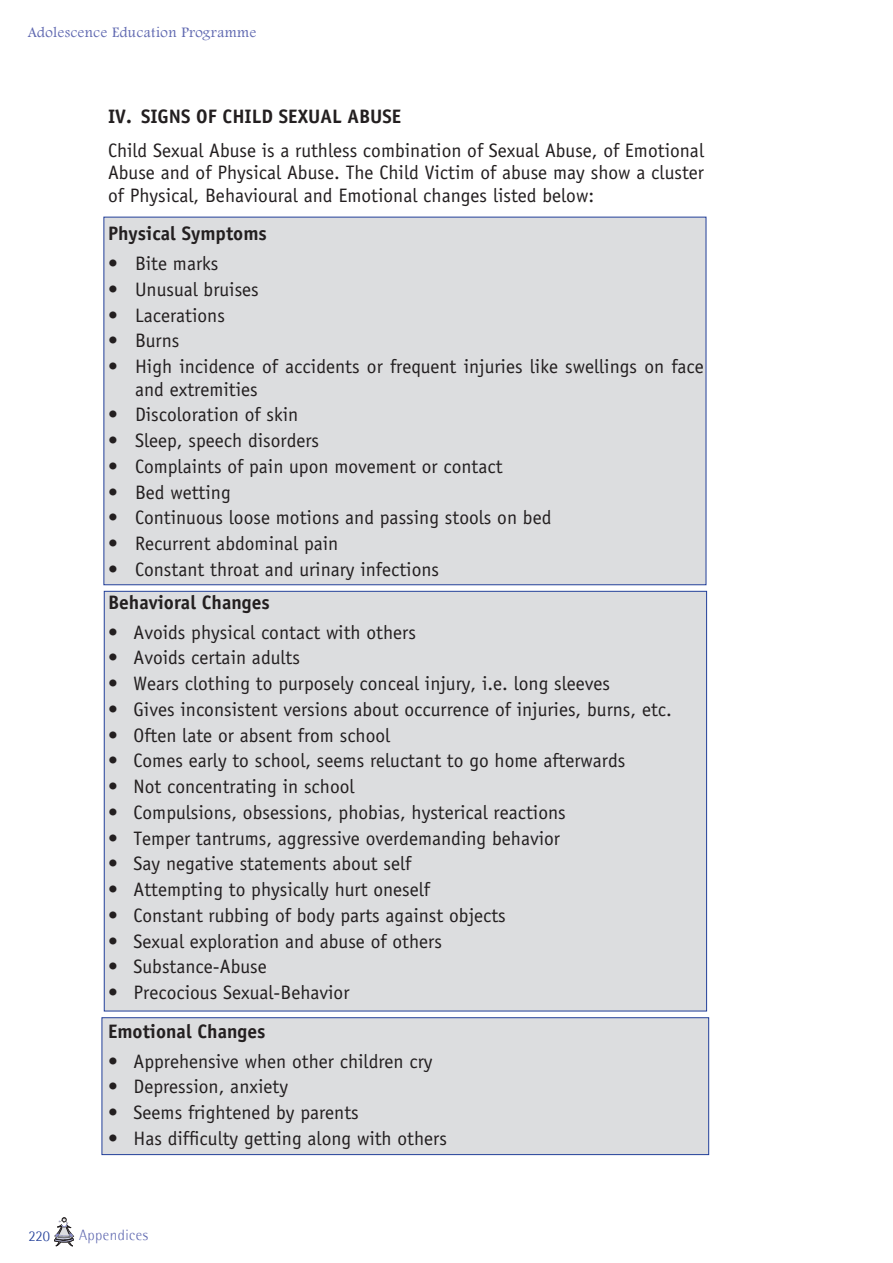
<style>
.page{position:relative;width:893px;height:1263px;background:#fff}
.page>*{position:absolute;margin:0;border:0;box-sizing:border-box;transform-origin:0 0}
.indent2{font:19.5px/22.5px "Officina Sans";color:#231f20;text-align:justify}
.indent2-2{font:700 19.5px "Officina Sans";color:#231f20}
.t1{font:15px "Footlight MT Light";letter-spacing:.03em;color:#5f68b0}
.t2{font:300 15px "Rotis Semi Sans";letter-spacing:.03em;color:#5f68b0}
.t3{font:300 15px "Rotis Semi Sans";color:#223f99}
</style>
<div class="page">
<svg style="left:54px;top:1217px;width:20px;height:29px"></svg>
<div style="left:104px;top:217px;width:602px;height:368px;background:#dcdddf;border:1px solid #223f99"></div>
<div style="left:104px;top:591px;width:603px;height:420px;background:#dcdddf;border:1px solid #223f99"></div>
<div style="left:102px;top:1017px;width:607px;height:138px;background:#dcdddf;border:1px solid #223f99"></div>
<p class="t1" style="left:28px;top:24px;width:230px">Adolescence Education Programme</p>
<p class="indent2-2" style="left:108px;top:105px;width:295px">IV. SIGNS OF CHILD SEXUAL ABUSE</p>
<p class="indent2" style="left:108px;top:139px;width:597px">Child Sexual Abuse is a ruthless combination of Sexual Abuse, of Emotional Abuse and of Physical Abuse. The Child Victim of abuse may show a cluster of Physical, Behavioural and Emotional changes listed below:</p>
<p class="indent2-2" style="left:108px;top:222px;width:160px">Physical Symptoms</p>
<p class="indent2" style="left:108px;top:252px;width:112px">• Bite marks</p>
<p class="indent2" style="left:108px;top:278px;width:152px">• Unusual bruises</p>
<p class="indent2" style="left:108px;top:304px;width:118px">• Lacerations</p>
<p class="indent2" style="left:108px;top:329px;width:73px">• Burns</p>
<p class="indent2" style="left:135px;top:355px;width:570px;text-indent:-27px">• High incidence of accidents or frequent injuries like swellings on face and extremities</p>
<p class="indent2" style="left:108px;top:403px;width:192px">• Discoloration of skin</p>
<p class="indent2" style="left:108px;top:429px;width:213px">• Sleep, speech disorders</p>
<p class="indent2" style="left:108px;top:455px;width:396px">• Complaints of pain upon movement or contact</p>
<p class="indent2" style="left:108px;top:481px;width:124px">• Bed wetting</p>
<p class="indent2" style="left:108px;top:506px;width:445px">• Continuous loose motions and passing stools on bed</p>
<p class="indent2" style="left:108px;top:532px;width:232px">• Recurrent abdominal pain</p>
<p class="indent2" style="left:108px;top:558px;width:333px">• Constant throat and urinary infections</p>
<p class="indent2-2" style="left:108px;top:590px;width:163px">Behavioral Changes</p>
<p class="indent2" style="left:108px;top:621px;width:309px">• Avoids physical contact with others</p>
<p class="indent2" style="left:108px;top:647px;width:193px">• Avoids certain adults</p>
<p class="indent2" style="left:108px;top:672px;width:504px">• Wears clothing to purposely conceal injury, i.e. long sleeves</p>
<p class="indent2" style="left:108px;top:698px;width:565px">• Gives inconsistent versions about occurrence of injuries, burns, etc.</p>
<p class="indent2" style="left:108px;top:724px;width:284px">• Often late or absent from school</p>
<p class="indent2" style="left:108px;top:750px;width:519px">• Comes early to school, seems reluctant to go home afterwards</p>
<p class="indent2" style="left:108px;top:775px;width:248px">• Not concentrating in school</p>
<p class="indent2" style="left:108px;top:801px;width:459px">• Compulsions, obsessions, phobias, hysterical reactions</p>
<p class="indent2" style="left:108px;top:827px;width:453px">• Temper tantrums, aggressive overdemanding behavior</p>
<p class="indent2" style="left:108px;top:853px;width:305px">• Say negative statements about self</p>
<p class="indent2" style="left:108px;top:878px;width:324px">• Attempting to physically hurt oneself</p>
<p class="indent2" style="left:108px;top:904px;width:399px">• Constant rubbing of body parts against objects</p>
<p class="indent2" style="left:108px;top:930px;width:335px">• Sexual exploration and abuse of others</p>
<p class="indent2" style="left:108px;top:955px;width:160px">• Substance-Abuse</p>
<p class="indent2" style="left:108px;top:981px;width:243px">• Precocious Sexual-Behavior</p>
<p class="indent2-2" style="left:108px;top:1019px;width:159px">Emotional Changes</p>
<p class="indent2" style="left:108px;top:1050px;width:326px">• Apprehensive when other children cry</p>
<p class="indent2" style="left:108px;top:1075px;width:182px">• Depression, anxiety</p>
<p class="indent2" style="left:108px;top:1101px;width:252px">• Seems frightened by parents</p>
<p class="indent2" style="left:108px;top:1127px;width:340px">• Has difficulty getting along with others</p>
<p class="t3" style="left:28px;top:1227px;width:23px">220</p>
<p class="t2" style="left:79px;top:1226px;width:70px">Appendices</p>
</div>
